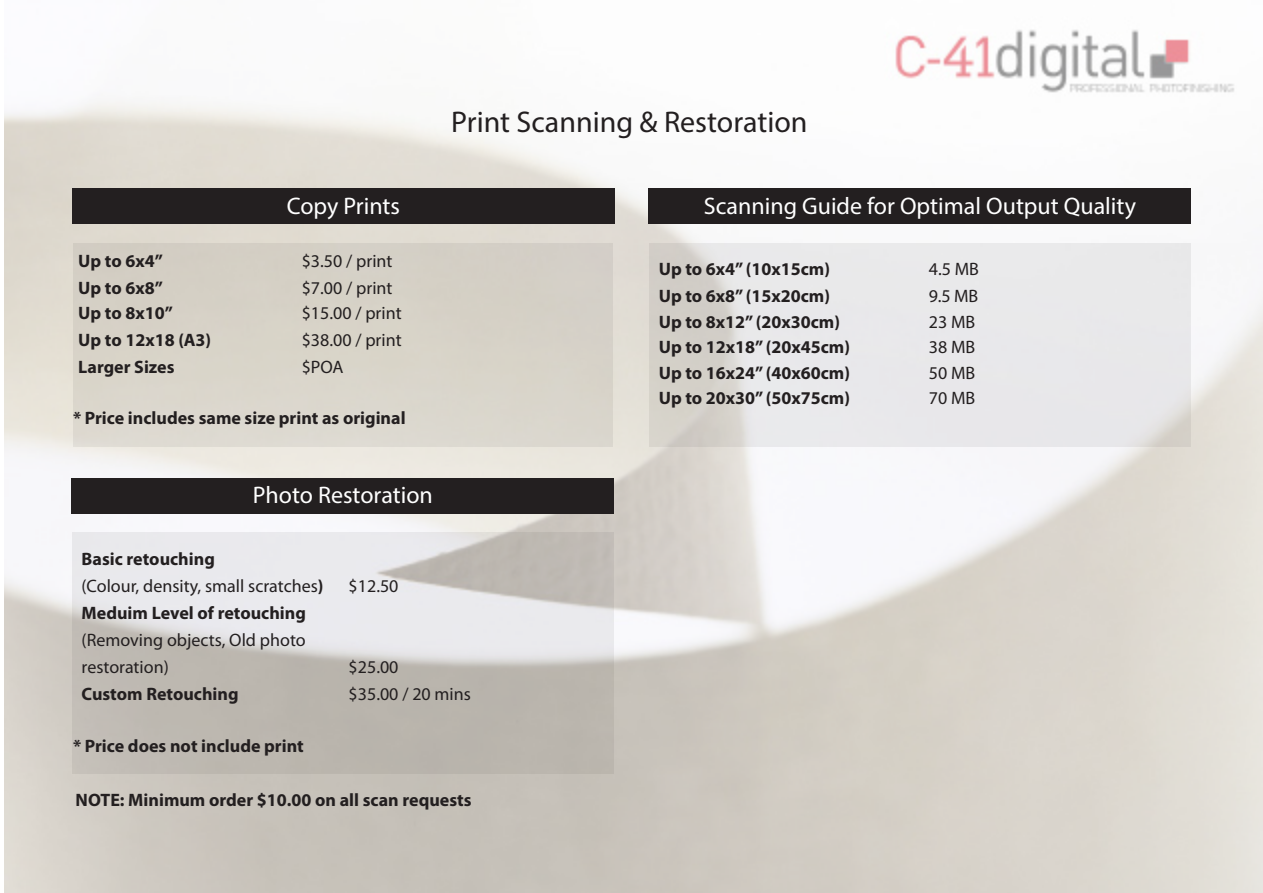
<style>
.page{position:relative;width:1263px;height:893px;background:#fff}
.page>*{position:absolute;margin:0;border:0;box-sizing:border-box;transform-origin:0 0}
.t1{font:30px "Myriad Pro";color:#231f20}
.t2{font:24px "Myriad Pro";color:#fff}
.t3{font:700 18px "Myriad Pro";color:#231f20}
.t4{font:18px/27px "Myriad Pro";color:#231f20}
.s1{font-weight:700}
</style>
<div class="page">
<img style="left:4px;top:29px;width:1259px;height:864px">
<div style="left:72px;top:188px;width:542px;height:36px;background:#231f20"></div>
<div style="left:73px;top:243px;width:539px;height:203px;background:#d8d3c8"></div>
<div style="left:648px;top:188px;width:543px;height:36px;background:#231f20"></div>
<svg style="left:649px;top:243px;width:542px;height:203px;background:#e5e4e4"></svg>
<div style="left:71px;top:478px;width:543px;height:36px;background:#231f20"></div>
<svg style="left:72px;top:532px;width:542px;height:242px;background:#cdcac7"></svg>
<p class="t2" style="left:287px;top:191px;width:115px">Copy Prints</p>
<p class="t3" style="left:78px;top:249px;width:86px">Up to 6x4”</p>
<p class="t4" style="left:302px;top:247px;width:92px">$3.50 / print</p>
<p class="t3" style="left:78px;top:276px;width:86px">Up to 6x8”</p>
<p class="t4" style="left:302px;top:274px;width:92px">$7.00 / print</p>
<p class="t3" style="left:78px;top:301px;width:96px">Up to 8x10”</p>
<p class="t3" style="left:78px;top:328px;width:134px">Up to 12x18 (A3)</p>
<p class="t3" style="left:78px;top:355px;width:98px">Larger Sizes</p>
<p class="t4" style="left:302px;top:299px;width:101px">$15.00 / print</p>
<p class="t4" style="left:302px;top:326px;width:101px">$38.00 / print</p>
<p class="t4" style="left:302px;top:353px;width:43px">$POA</p>
<p class="t3" style="left:73px;top:406px;width:334px">* Price includes same size print as original</p>
<p class="t1" style="left:451px;top:103px;width:358px">Print Scanning &amp; Restoration</p>
<p class="t2" style="left:704px;top:191px;width:434px">Scanning Guide for Optimal Output Quality</p>
<p class="t3" style="left:659px;top:257px;width:173px">Up to 6x4” (10x15cm)</p>
<p class="t4" style="left:929px;top:255px;width:52px">4.5 MB</p>
<p class="t3" style="left:659px;top:284px;width:173px">Up to 6x8” (15x20cm)</p>
<p class="t4" style="left:929px;top:282px;width:51px">9.5 MB</p>
<p class="t3" style="left:659px;top:310px;width:183px">Up to 8x12” (20x30cm)</p>
<p class="t4" style="left:929px;top:308px;width:48px">23 MB</p>
<p class="t3" style="left:659px;top:335px;width:193px">Up to 12x18” (20x45cm)</p>
<p class="t4" style="left:929px;top:333px;width:48px">38 MB</p>
<p class="t3" style="left:659px;top:361px;width:193px">Up to 16x24” (40x60cm)</p>
<p class="t4" style="left:929px;top:359px;width:48px">50 MB</p>
<p class="t3" style="left:659px;top:386px;width:193px">Up to 20x30” (50x75cm)</p>
<p class="t4" style="left:929px;top:384px;width:48px">70 MB</p>
<p class="t2" style="left:253px;top:480px;width:181px">Photo Restoration</p>
<p class="t3" style="left:82px;top:547px;width:135px">Basic retouching</p>
<p class="t4" style="left:82px;top:572px;width:243px">(Colour, density, small scratches<span class="s1">)<br>Meduim Level of retouching</span></p>
<p class="t4" style="left:82px;top:626px;width:226px">(Removing objects, Old photo restoration)</p>
<p class="t3" style="left:82px;top:682px;width:158px">Custom Retouching</p>
<p class="t3" style="left:73px;top:734px;width:232px">* Price does not include print</p>
<p class="t4" style="left:349px;top:572px;width:51px">$12.50</p>
<p class="t4" style="left:349px;top:653px;width:51px">$25.00</p>
<p class="t4" style="left:349px;top:680px;width:124px">$35.00 / 20 mins</p>
<p class="t3" style="left:76px;top:788px;width:397px">NOTE: Minimum order $10.00 on all scan requests</p>
</div>
